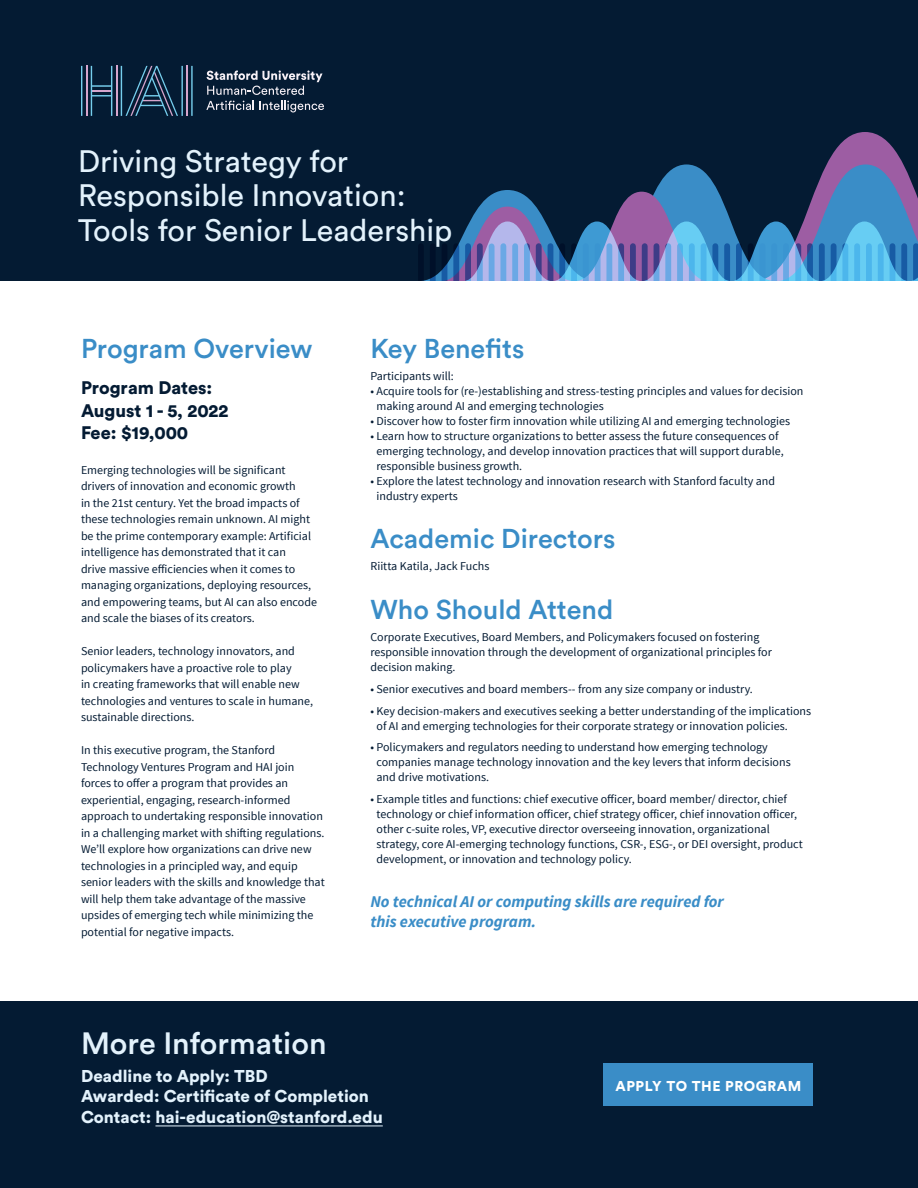
<style>
.page{position:relative;width:918px;height:1188px;background:#fff}
.page>*{position:absolute;margin:0;border:0;box-sizing:border-box;transform-origin:0 0}
.t1{font:30.75px/34.5px "Circular Std";color:#e3f2fc}
.t2{font:500 30.45px "Circular Std";color:#e3f2fc}
.t3{font:500 27px "Circular Std";color:#3a8dc7}
.t4{font:900 18px/22.5px "Circular Std";color:#041b33}
.t5{font:900 16.95px/20.4px "Circular Std";color:#e3f2fc}
.t6{font:italic 700 16.35px/20.1px "Source Sans Pro";color:#3a8dc7}
.t7{font:900 14.1px "Circular Std";letter-spacing:.04em;color:#fff}
.t8{font:12px/16.5px "Source Sans Pro";color:#041b33}
</style>
<div class="page">
<div style="left:0;top:0;width:918px;height:282px;background:#041b33"></div>
<svg style="left:81px;top:66px;width:112px;height:50px"></svg>
<svg style="left:207px;top:70px;width:116px;height:25px"></svg>
<svg style="left:206px;top:101px;width:118px;height:11px"></svg>
<svg style="left:827px;top:132px;width:76px;height:32px;fill:#9d5da3"></svg>
<svg style="left:497px;top:164px;width:419px;height:28px"></svg>
<svg style="left:419px;top:192px;width:499px;height:89px"></svg>
<div style="left:0;top:281px;width:918px;height:907px;background:#fff"></div>
<div style="left:0;top:1001px;width:918px;height:187px;background:#041b33"></div>
<div style="left:604px;top:1064px;width:209px;height:42px;background:#3a8dc7"></div>
<hr style="left:155px;top:1126px;width:228px;height:1px;background:#e3f2fc">
<h1 class="t1" style="left:78px;top:143px;width:376px">Driving Strategy for<br>Responsible Innovation:<br>Tools for Senior Leadership</h1>
<h3 class="t3" style="left:81px;top:332px;width:233px">Program Overview</h3>
<h3 class="t4" style="left:81px;top:376px;width:149px">Program Dates:<br>August 1 - 5, 2022<br>Fee: $19,000</h3>
<p class="t8" style="left:81px;top:462px;width:238px">Emerging technologies will be significant drivers of innovation and economic growth<br>in the 21st century. Yet the broad impacts of these technologies remain unknown. AI might be the prime contemporary example: Artificial intelligence has demonstrated that it can<br>drive massive efficiencies when it comes to managing organizations, deploying resources, and empowering teams, but AI can also encode and scale the biases of its creators.</p>
<p class="t8" style="left:81px;top:643px;width:234px">Senior leaders, technology innovators, and policymakers have a proactive role to play<br>in creating frameworks that will enable new technologies and ventures to scale in humane, sustainable directions.</p>
<p class="t8" style="left:81px;top:742px;width:245px">In this executive program, the Stanford Technology Ventures Program and HAI join forces to offer a program that provides an experiential, engaging, research-informed approach to undertaking responsible innovation in a challenging market with shifting regulations.<br>We’ll explore how organizations can drive new technologies in a principled way, and equip senior leaders with the skills and knowledge that will help them take advantage of the massive upsides of emerging tech while minimizing the potential for negative impacts.</p>
<h3 class="t3" style="left:370px;top:332px;width:156px">Key Benefits</h3>
<p class="t8" style="left:370px;top:368px;width:85px">Participants will:</p>
<p class="t8" style="left:377px;top:384px;width:428px;line-height:15px;text-indent:-6px">• Acquire tools for (re-)establishing and stress-testing principles and values for decision making around AI and emerging technologies</p>
<p class="t8" style="left:370px;top:413px;width:421px">• Discover how to foster firm innovation while utilizing AI and emerging technologies</p>
<p class="t8" style="left:377px;top:429px;width:409px;line-height:15px;text-indent:-6px">• Learn how to structure organizations to better assess the future consequences of emerging technology, and develop innovation practices that will support durable, responsible business growth.</p>
<p class="t8" style="left:377px;top:474px;width:400px;line-height:15px;text-indent:-6px">• Explore the latest technology and innovation research with Stanford faculty and industry experts</p>
<h3 class="t3" style="left:370px;top:522px;width:247px">Academic Directors</h3>
<p class="t8" style="left:370px;top:558px;width:121px">Riitta Katila, Jack Fuchs</p>
<h3 class="t3" style="left:370px;top:593px;width:244px">Who Should Attend</h3>
<p class="t8" style="left:370px;top:630px;width:403px;line-height:15px">Corporate Executives, Board Members, and Policymakers focused on fostering responsible innovation through the development of organizational principles for decision making.</p>
<p class="t8" style="left:370px;top:681px;width:384px">• Senior executives and board members-- from any size company or industry.</p>
<p class="t8" style="left:377px;top:703px;width:436px;line-height:15px;text-indent:-6px">• Key decision-makers and executives seeking a better understanding of the implications of AI and emerging technologies for their corporate strategy or innovation policies.</p>
<p class="t8" style="left:377px;top:740px;width:416px;line-height:15px;text-indent:-6px">• Policymakers and regulators needing to understand how emerging technology companies manage technology innovation and the key levers that inform decisions and drive motivations.</p>
<p class="t8" style="left:377px;top:792px;width:428px;line-height:15px;text-indent:-6px">• Example titles and functions: chief executive officer, board member/ director, chief technology or chief information officer, chief strategy officer, chief innovation officer, other c-suite roles, VP, executive director overseeing innovation, organizational strategy, core AI-emerging technology functions, CSR-, ESG-, or DEI oversight, product development, or innovation and technology policy.</p>
<h3 class="t6" style="left:370px;top:891px;width:355px">No technical AI or computing skills are required for this executive program.</h3>
<h2 class="t2" style="left:81px;top:1024px;width:247px">More Information</h2>
<h3 class="t5" style="left:81px;top:1065px;width:303px">Deadline to Apply: TBD<br>Awarded: Certificate of Completion<br>Contact: hai-education@stanford.edu</h3>
<p class="t7" style="left:616px;top:1076px;width:187px">APPLY TO THE PROGRAM</p>
</div>
